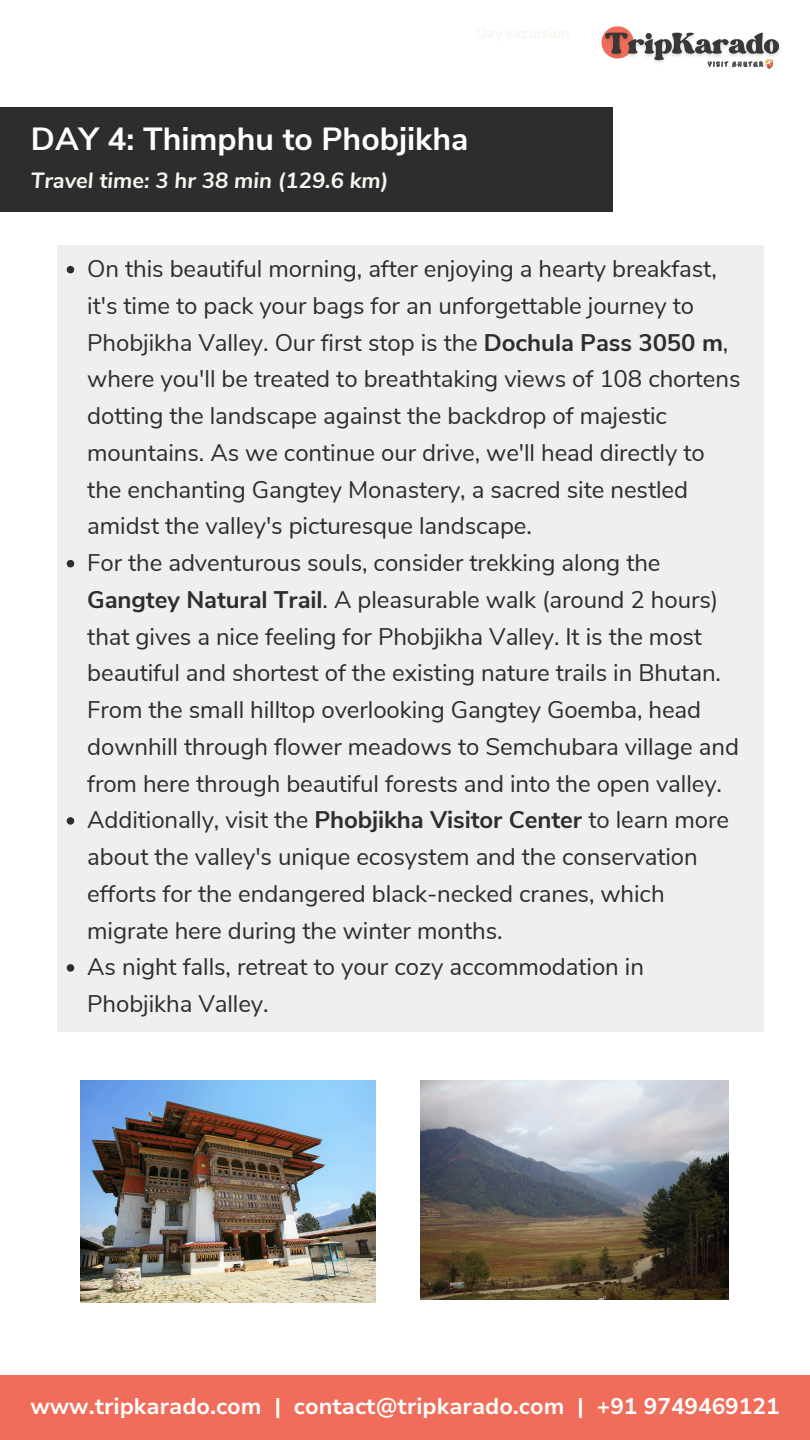
<style>
.page{position:relative;width:810px;height:1440px;background:#fff}
.page>*{position:absolute;margin:0;border:0;box-sizing:border-box;transform-origin:0 0}
.t1{font:700 32px "Nunito Sans";color:#fff}
.t2{font:24px/36.8px "Nunito Sans";letter-spacing:-.005em;color:#2d2d2d}
.t3{font:700 22.6px "Nunito Sans 10 pt";color:#fff}
.t4{font:italic 700 22px "Nunito Sans";color:#f9f5f0}
.s1{font-weight:700}
</style>
<div class="page">
<div style="left:0;top:1376px;width:810px;height:64px;background:#f16d5b"></div>
<img style="left:420px;top:1081px;width:309px;height:219px">
<img style="left:80px;top:1081px;width:296px;height:221px">
<div style="left:57px;top:245px;width:707px;height:787px;background:#efefef"></div>
<div style="left:0;top:107px;width:612px;height:104px;background:#2d2d2d"></div>
<svg style="left:67px;top:266px;width:7px;height:7px"></svg>
<svg style="left:67px;top:560px;width:7px;height:7px"></svg>
<svg style="left:67px;top:817px;width:7px;height:8px"></svg>
<svg style="left:67px;top:964px;width:7px;height:8px"></svg>
<img style="left:601px;top:26px;width:179px;height:42px">
<svg style="left:707px;top:60px;width:66px;height:7px"></svg>
<p class="t1" style="left:31px;top:117px;width:439px">DAY 4: Thimphu to Phobjikha</p>
<p class="t4" style="left:31px;top:165px;width:359px">Travel time: 3 hr 38 min (129.6 km)</p>
<h2 class="t2" style="left:87px;top:251px;width:655px">On this beautiful morning, after enjoying a hearty breakfast, it's time to pack your bags for an unforgettable journey to Phobjikha Valley. Our first stop is the <span class="s1">Dochula Pass 3050 m</span>, where you'll be treated to breathtaking views of 108 chortens dotting the landscape against the backdrop of majestic mountains. As we continue our drive, we'll head directly to the enchanting Gangtey Monastery, a sacred site nestled amidst the valley's picturesque landscape.</h2>
<p class="t2" style="left:87px;top:545px;width:653px">For the adventurous souls, consider trekking along the <span class="s1">Gangtey Natural Trail</span>. A pleasurable walk (around 2 hours) that gives a nice feeling for Phobjikha Valley. It is the most beautiful and shortest of the existing nature trails in Bhutan.<br>From the small hilltop overlooking Gangtey Goemba, head downhill through flower meadows to Semchubara village and from here through beautiful forests and into the open valley.</p>
<p class="t2" style="left:87px;top:802px;width:643px">Additionally, visit the <span class="s1">Phobjikha Visitor Center</span> to learn more about the valley's unique ecosystem and the conservation efforts for the endangered black-necked cranes, which migrate here during the winter months.</p>
<p class="t2" style="left:87px;top:949px;width:558px">As night falls, retreat to your cozy accommodation in<br>Phobjikha Valley.</p>
<h5 class="t3" style="left:30px;top:1391px;width:751px">www.tripkarado.com | contact@tripkarado.com | +91 9749469121</h5>
</div>
